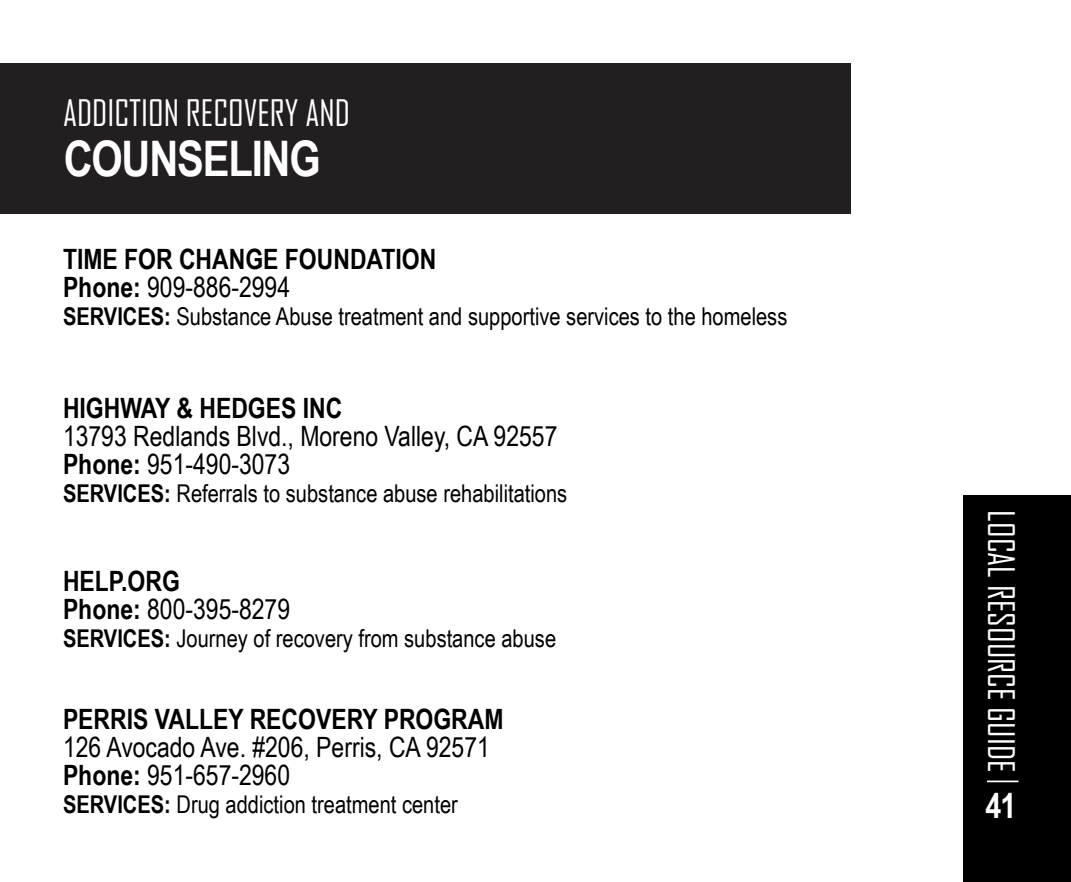
<style>
.page{position:relative;width:1071px;height:882px;background:#fff}
.page>*{position:absolute;margin:0;border:0;box-sizing:border-box;transform-origin:0 0}
.t1{font:700 49px "Arial Narrow";letter-spacing:-.025em;color:#fff}
.t2{font:35px "Agency FB";color:#fff}
.t3{font:700 35px "Arial Narrow";color:#fff}
.t4{font:700 28px/28px "Arial Narrow";color:#000}
.t5{font:28px/28px "Arial Narrow";color:#000}
.t6{font:24.5px "Arial Narrow";color:#000}
.s1{font-weight:400}
.s2{font-weight:700}
</style>
<div class="page">
<div style="left:963px;top:496px;width:108px;height:386px;background:#000"></div>
<hr style="left:987px;top:781px;width:31px;height:1px;background:#fff">
<div style="left:0;top:63px;width:850px;height:150px;background:#231f20"></div>
<h2 class="t2" style="left:63px;top:92px;width:288px">ADDICTION RECOVERY AND</h2>
<h1 class="t1" style="left:64px;top:121px;width:258px">COUNSELING</h1>
<p class="t4" style="left:63px;top:243px;width:375px">TIME FOR CHANGE FOUNDATION<br>Phone: <span class="s1">909-886-2994</span></p>
<p class="t6" style="left:63px;top:298px;width:726px"><span class="s2">SERVICES:</span> Substance Abuse treatment and supportive services to the homeless</p>
<p class="t4" style="left:63px;top:393px;width:281px">HIGHWAY &amp; HEDGES INC</p>
<p class="t5" style="left:63px;top:421px;width:496px">13793 Redlands Blvd., Moreno Valley, CA 92557<br><span class="s2">Phone:</span> 951-490-3073</p>
<p class="t6" style="left:63px;top:476px;width:506px"><span class="s2">SERVICES:</span> Referrals to substance abuse rehabilitations</p>
<p class="t4" style="left:63px;top:565px;width:229px">HELP.ORG<br>Phone: <span class="s1">800-395-8279</span></p>
<p class="t6" style="left:63px;top:620px;width:495px"><span class="s2">SERVICES:</span> Journey of recovery from substance abuse</p>
<p class="t4" style="left:63px;top:703px;width:442px">PERRIS VALLEY RECOVERY PROGRAM</p>
<p class="t5" style="left:63px;top:732px;width:428px">126 Avocado Ave. #206, Perris, CA 92571<br><span class="s2">Phone:</span> 951-657-2960</p>
<p class="t6" style="left:63px;top:786px;width:396px"><span class="s2">SERVICES:</span> Drug addiction treatment center</p>
<h2 class="t2" style="left:1023px;top:510px;width:264px;rotate:90deg">LOCAL RESOURCE GUIDE</h2>
<h2 class="t3" style="left:985px;top:779px;width:33px">41</h2>
</div>
